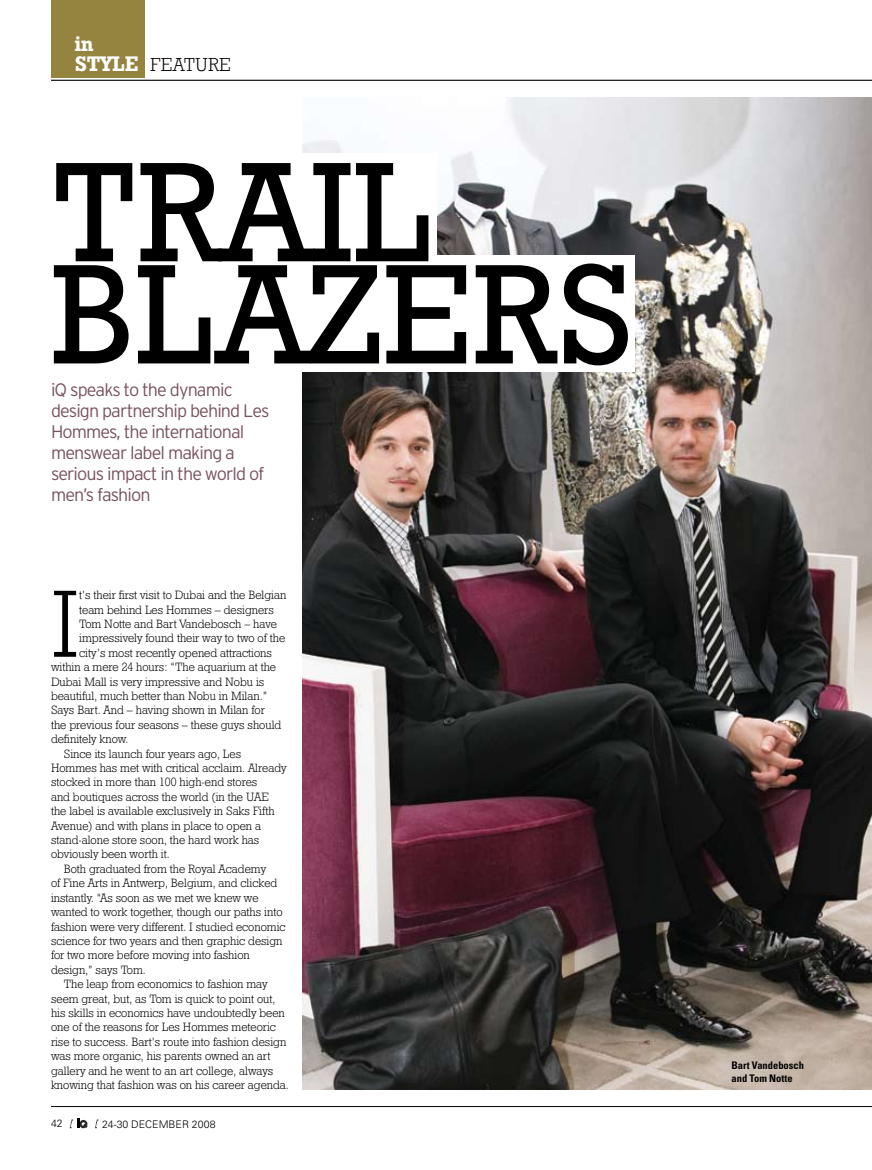
<style>
.page{position:relative;width:872px;height:1170px;background:#fff}
.page>*{position:absolute;margin:0;border:0;box-sizing:border-box;transform-origin:0 0}
.t1{font:141.45px "Geometric Slab 712 BT Medium A";color:#000}
.t2{font:94.95px "Geometric Slab 712 BT Light A";color:#000}
.t3{font:21px/19.5px "Geometric Slab 712 BT Bold A";color:#fff}
.t4{font:18.75px "Geometric Slab 712 BT Light A";color:#000}
.t5{font:300 18px/21px "Interstate";letter-spacing:-.05em;color:#4b1926}
.t6{font:12px "Geometric Slab 712 BT Light A";color:#000}
.t7{font:700 condensed 10.5px/12.6px "Univers";color:#000}
.t8{font:300 10.5px "Univers";color:#000}
</style>
<div class="page">
<hr style="left:51px;top:1106px;width:821px;height:1px;background:#000">
<hr style="left:51px;top:80px;width:821px;height:1px;background:#000">
<svg style="left:70px;top:1118px;width:18px;height:10px"></svg>
<svg style="left:95px;top:1119px;width:3px;height:9px"></svg>
<div style="left:51px;top:0;width:94px;height:78px;background:#958440"></div>
<img style="left:302px;top:98px;width:570px;height:991px">
<div style="left:51px;top:255px;width:583px;height:116px;background:#fff"></div>
<div style="left:51px;top:153px;width:385px;height:108px;background:#fff"></div>
<h3 class="t3" style="left:75px;top:34px;width:65px">in<br>STYLE</h3>
<h3 class="t4" style="left:150px;top:53px;width:83px">FEATURE</h3>
<h1 class="t1" style="left:51px;top:125px;width:386px">TRAIL</h1>
<h1 class="t1" style="left:51px;top:227px;width:584px">BLAZERS</h1>
<h3 class="t5" style="left:51px;top:379px;width:220px">iQ speaks to the dynamic design partnership behind Les<br>Hommes, the international menswear label making a serious impact in the world of men’s fashion</h3>
<h2 class="t2" style="left:51px;top:565px;width:30px">I</h2>
<p class="t6" style="left:79px;top:587px;width:209px">t’s their first visit to Dubai and the Belgian</p>
<p class="t6" style="left:79px;top:602px;width:196px">team behind Les Hommes – designers</p>
<p class="t6" style="left:79px;top:616px;width:199px">Tom Notte and Bart Vandebosch – have</p>
<p class="t6" style="left:79px;top:630px;width:208px">impressively found their way to two of the</p>
<p class="t6" style="left:79px;top:645px;width:194px">city’s most recently opened attractions</p>
<p class="t6" style="left:51px;top:659px;width:226px">within a mere 24 hours: “The aquarium at the</p>
<p class="t6" style="left:51px;top:674px;width:215px">Dubai Mall is very impressive and Nobu is</p>
<p class="t6" style="left:51px;top:688px;width:217px">beautiful, much better than Nobu in Milan.”</p>
<p class="t6" style="left:51px;top:702px;width:215px">Says Bart. And – having shown in Milan for</p>
<p class="t6" style="left:51px;top:717px;width:232px">the previous four seasons – these guys should</p>
<p class="t6" style="left:51px;top:731px;width:79px">definitely know.</p>
<p class="t6" style="left:64px;top:746px;width:179px">Since its launch four years ago, Les</p>
<p class="t6" style="left:51px;top:760px;width:237px">Hommes has met with critical acclaim. Already</p>
<p class="t6" style="left:51px;top:774px;width:208px">stocked in more than 100 high-end stores</p>
<p class="t6" style="left:51px;top:789px;width:220px">and boutiques across the world (in the UAE</p>
<p class="t6" style="left:51px;top:803px;width:225px">the label is available exclusively in Saks Fifth</p>
<p class="t6" style="left:51px;top:818px;width:211px">Avenue) and with plans in place to open a</p>
<p class="t6" style="left:51px;top:832px;width:210px">stand-alone store soon, the hard work has</p>
<p class="t6" style="left:51px;top:846px;width:120px">obviously been worth it.</p>
<p class="t6" style="left:64px;top:861px;width:204px">Both graduated from the Royal Academy</p>
<p class="t6" style="left:51px;top:875px;width:228px">of Fine Arts in Antwerp, Belgium, and clicked</p>
<p class="t6" style="left:51px;top:890px;width:209px">instantly. “As soon as we met we knew we</p>
<p class="t6" style="left:51px;top:904px;width:233px">wanted to work together, though our paths into</p>
<p class="t6" style="left:51px;top:918px;width:236px">fashion were very different. I studied economic</p>
<p class="t6" style="left:51px;top:933px;width:233px">science for two years and then graphic design</p>
<p class="t6" style="left:51px;top:947px;width:200px">for two more before moving into fashion</p>
<p class="t6" style="left:51px;top:962px;width:96px">design,” says Tom.</p>
<p class="t6" style="left:64px;top:976px;width:205px">The leap from economics to fashion may</p>
<p class="t6" style="left:51px;top:990px;width:226px">seem great, but, as Tom is quick to point out,</p>
<p class="t6" style="left:51px;top:1005px;width:235px">his skills in economics have undoubtedly been</p>
<p class="t6" style="left:51px;top:1019px;width:226px">one of the reasons for Les Hommes meteoric</p>
<p class="t6" style="left:51px;top:1034px;width:237px">rise to success. Bart’s route into fashion design</p>
<p class="t6" style="left:51px;top:1048px;width:221px">was more organic, his parents owned an art</p>
<p class="t6" style="left:51px;top:1062px;width:224px">gallery and he went to an art college, always</p>
<p class="t6" style="left:51px;top:1077px;width:239px">knowing that fashion was on his career agenda.</p>
<p class="t8" style="left:51px;top:1117px;width:13px">42</p>
<p class="t8" style="left:102px;top:1117px;width:115px">24-30 DECEMBER 2008</p>
<p class="t7" style="left:731px;top:1058px;width:74px">Bart Vandebosch and Tom Notte</p>
</div>
